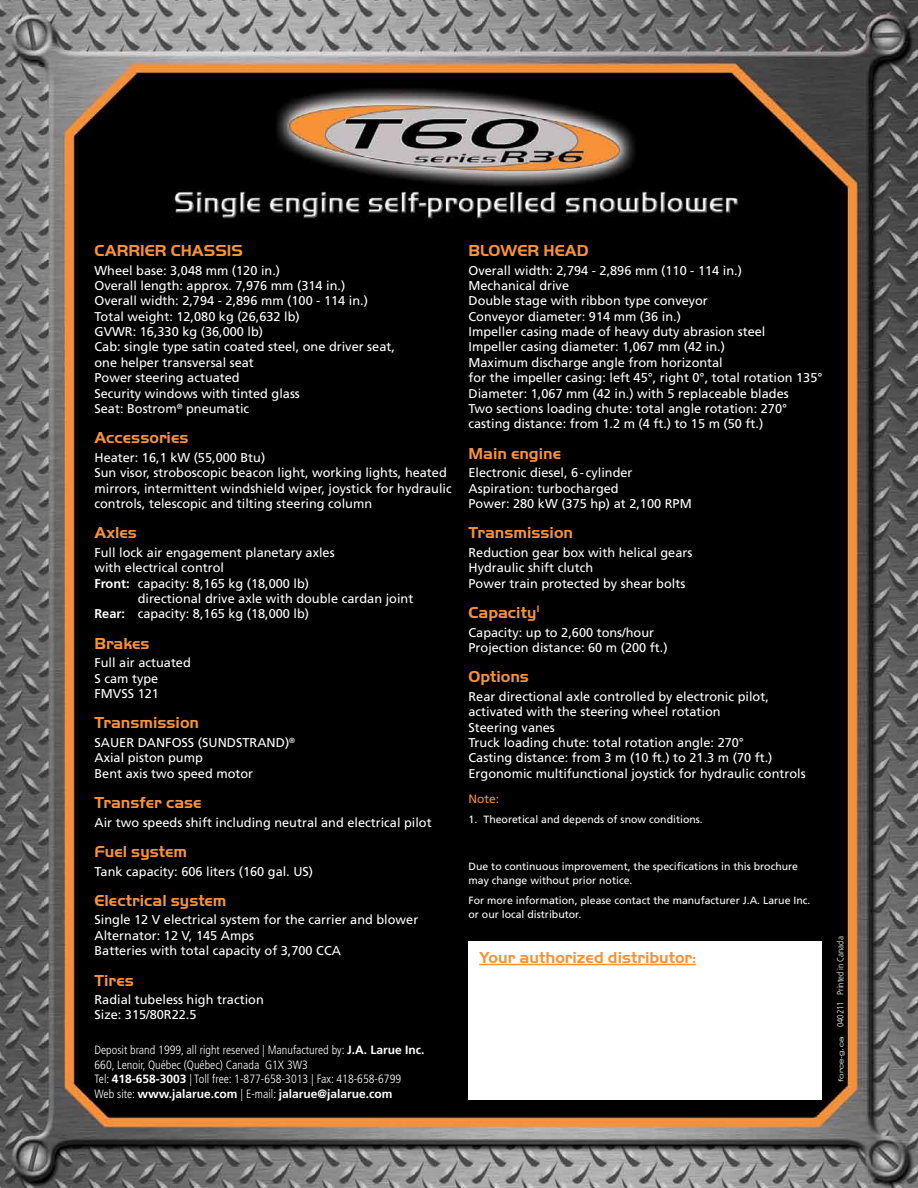
<style>
.page{position:relative;width:918px;height:1188px;background:#fff}
.page>*{position:absolute;margin:0;border:0;box-sizing:border-box;transform-origin:0 0}
.t1{font:16.5px "Handel Gothic";color:#f79239}
.t2{font:12.75px/15.5px "Frutiger";color:#fff}
.t3{font:300 condensed 12px/14.4px "Frutiger";color:#fff}
.t4{font:12px "Frutiger";color:#f79239}
.t5{font:10.5px/13.5px "Frutiger";color:#fff}
.t6{font:300 condensed 9px "Frutiger";color:#fff}
.s1{font-weight:700}
.s2{font-weight:700;font-stretch:normal}
.s3{font-family:"Eurostile Extended Two";font-weight:400;font-stretch:normal;font-size:6.75px}
</style>
<div class="page">
<img style="left:0;top:0;width:918px;height:1188px">
<div style="left:469px;top:942px;width:353px;height:158px;background:#fff"></div>
<hr style="left:479px;top:964px;width:217px;height:1px;background:#f79239">
<p class="t1" style="left:94px;top:241px;width:150px">carrier chassis</p>
<p class="t2" style="left:94px;top:262px;width:302px">Wheel base: 3,048 mm (120 in.)<br>Overall length: approx. 7,976 mm (314 in.)<br>Overall width: 2,794 - 2,896 mm (100 - 114 in.)<br>Total weight: 12,080 kg (26,632 lb)<br>GVWR: 16,330 kg (36,000 lb)<br>Cab: single type satin coated steel, one driver seat, one helper transversal seat<br>Power steering actuated<br>Security windows with tinted glass<br>Seat: Bostrom<sup>®</sup> pneumatic</p>
<p class="t1" style="left:94px;top:428px;width:95px">Accessories</p>
<p class="t2" style="left:94px;top:450px;width:359px">Heater: 16,1 kW (55,000 Btu)<br>Sun visor, stroboscopic beacon light, working lights, heated mirrors, intermittent windshield wiper, joystick for hydraulic controls, telescopic and tilting steering column</p>
<p class="t1" style="left:94px;top:523px;width:44px">Axles</p>
<p class="t2" style="left:94px;top:545px;width:242px">Full lock air engagement planetary axles with electrical control<br><span class="s1">Front:</span> capacity: 8,165 kg (18,000 lb)</p>
<p class="t2" style="left:94px;top:591px;width:320px;text-indent:43px">directional drive axle with double cardan joint<br><span class="s1">Rear:</span> capacity: 8,165 kg (18,000 lb)</p>
<p class="t1" style="left:94px;top:633px;width:57px">Brakes</p>
<p class="t2" style="left:94px;top:655px;width:98px">Full air actuated<br>S cam type<br>FMVSS 121</p>
<p class="t1" style="left:94px;top:713px;width:106px">Transmission</p>
<p class="t2" style="left:94px;top:735px;width:202px">SAUER DANFOSS (SUNDSTRAND)<sup>®<br></sup>Axial piston pump<br>Bent axis two speed motor</p>
<p class="t1" style="left:94px;top:793px;width:109px">Transfer case</p>
<p class="t2" style="left:94px;top:814px;width:339px">Air two speeds shift including neutral and electrical pilot</p>
<p class="t1" style="left:94px;top:842px;width:94px">Fuel system</p>
<p class="t2" style="left:94px;top:863px;width:220px">Tank capacity: 606 liters (160 gal. US)</p>
<p class="t1" style="left:94px;top:891px;width:134px">Electrical system</p>
<p class="t2" style="left:94px;top:912px;width:325px">Single 12 V electrical system for the carrier and blower<br>Alternator: 12 V, 145 Amps<br>Batteries with total capacity of 3,700 CCA</p>
<p class="t1" style="left:94px;top:970px;width:41px">Tires</p>
<p class="t2" style="left:94px;top:992px;width:171px">Radial tubeless high traction<br>Size: 315/80R22.5</p>
<p class="t3" style="left:94px;top:1043px;width:331px">Deposit brand 1999, all right reserved | Manufactured by: <span class="s2">J.A. Larue Inc.<br></span>660, Lenoir, Québec (Québec) Canada G1X 3W3<br>Tel: <span class="s2">418-658-3003</span> | Toll free: 1-877-658-3013 | Fax: 418-658-6799<br>Web site: <span class="s2">www.jalarue.com</span> | E-mail: <span class="s2">jalarue@jalarue.com</span></p>
<p class="t1" style="left:469px;top:241px;width:122px">Blower head</p>
<p class="t2" style="left:469px;top:262px;width:356px">Overall width: 2,794 - 2,896 mm (110 - 114 in.)<br>Mechanical drive<br>Double stage with ribbon type conveyor<br>Conveyor diameter: 914 mm (36 in.)<br>Impeller casing made of heavy duty abrasion steel<br>Impeller casing diameter: 1,067 mm (42 in.)<br>Maximum discharge angle from horizontal<br>for the impeller casing: left 45°, right 0°, total rotation 135° Diameter: 1,067 mm (42 in.) with 5 replaceable blades<br>Two sections loading chute: total angle rotation: 270° casting distance: from 1.2 m (4 ft.) to 15 m (50 ft.)</p>
<p class="t1" style="left:469px;top:443px;width:94px">Main engine</p>
<p class="t2" style="left:469px;top:465px;width:225px">Electronic diesel, 6- cylinder<br>Aspiration: turbocharged<br>Power: 280 kW (375 hp) at 2,100 RPM</p>
<p class="t1" style="left:469px;top:523px;width:106px">Transmission</p>
<p class="t2" style="left:469px;top:545px;width:225px">Reduction gear box with helical gears<br>Hydraulic shift clutch<br>Power train protected by shear bolts</p>
<p class="t1" style="left:469px;top:603px;width:73px">Capacity<sup>1</sup></p>
<p class="t2" style="left:469px;top:624px;width:201px">Capacity: up to 2,600 tons/hour<br>Projection distance: 60 m (200 ft.)</p>
<p class="t1" style="left:469px;top:667px;width:62px">Options</p>
<p class="t2" style="left:469px;top:689px;width:339px">Rear directional axle controlled by electronic pilot, activated with the steering wheel rotation<br>Steering vanes<br>Truck loading chute: total rotation angle: 270°<br>Casting distance: from 3 m (10 ft.) to 21.3 m (70 ft.)<br>Ergonomic multifunctional joystick for hydraulic controls</p>
<p class="t4" style="left:469px;top:792px;width:32px">Note:</p>
<p class="t5" style="left:469px;top:813px;width:236px">1. Theoretical and depends of snow conditions.</p>
<p class="t5" style="left:469px;top:860px;width:331px">Due to continuous improvement, the specifications in this brochure may change without prior notice.</p>
<p class="t5" style="left:469px;top:894px;width:343px">For more information, please contact the manufacturer J.A. Larue Inc. or our local distributor.</p>
<p class="t1" style="left:479px;top:948px;width:218px">Your authorized distributor:</p>
<p class="t6" style="left:835px;top:1082px;width:147px;rotate:-90deg"><span class="s3">force-g.ca</span> 040211 Printed in Canada</p>
</div>
